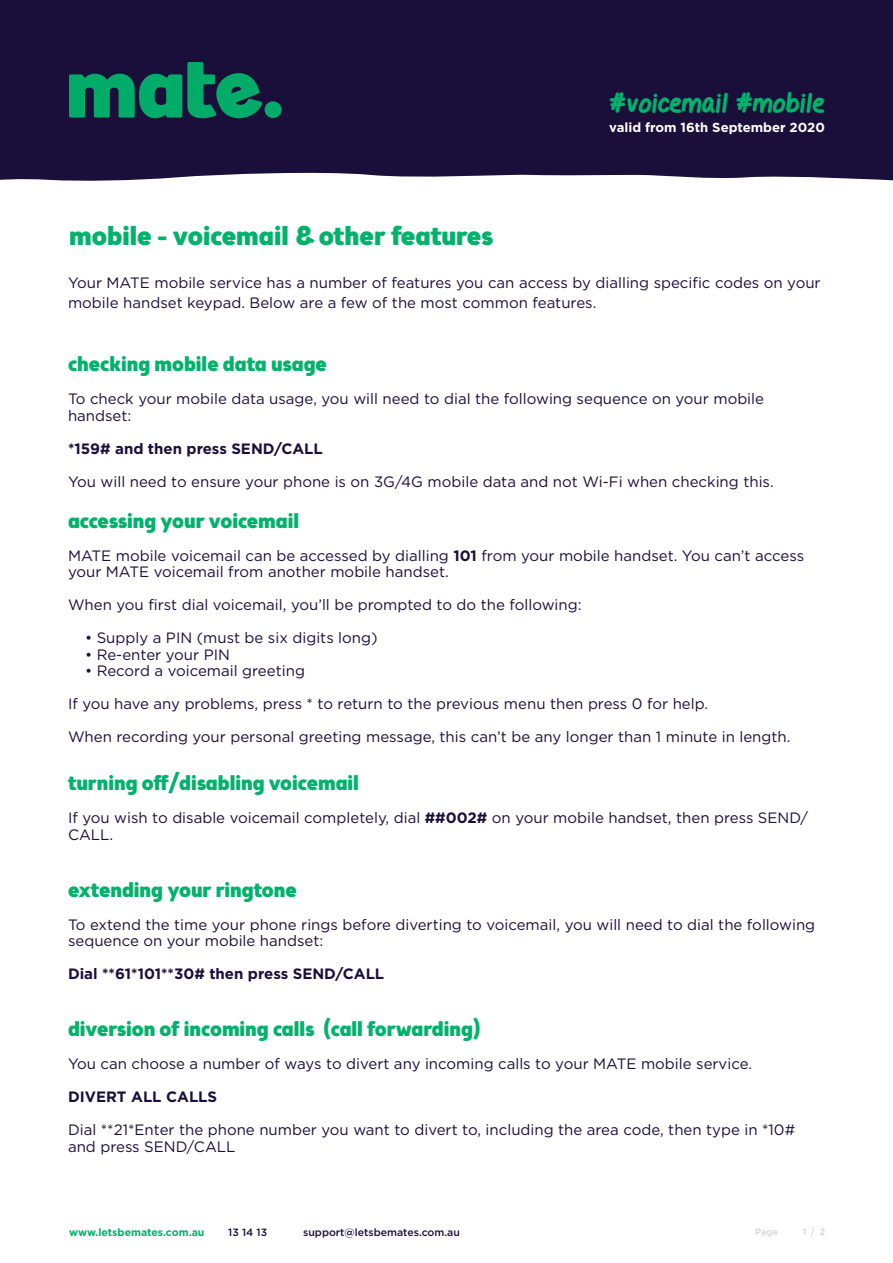
<style>
.page{position:relative;width:893px;height:1263px;background:#fff}
.page>*{position:absolute;margin:0;border:0;box-sizing:border-box;transform-origin:0 0}
.t1{font:900 27px "Brooklyn Samuels Five";color:#00b26b}
.t2{font:800 26.55px "Gel Pen";color:#00b26b}
.t3{font:900 21px "Brooklyn Samuels Five";color:#00b26b}
.t4{font:15px/16.5px "Gotham";color:#1a0e3b}
.t5{font:700 15px "Gotham";color:#1a0e3b}
.t6{font:700 13.05px "Gotham";color:#fff}
.t7{font:500 10.5px "Gotham";color:#1a0e3b}
.t8{font:700 10.5px "Gotham";color:#00b26b}
.t9{font:500 9px "Gotham";color:#d1d3d4}
.s1{font-weight:700}
</style>
<div class="page">
<div style="left:0;top:0;width:893px;height:181px;background:#1a0e3b"></div>
<svg style="left:69px;top:62px;width:212px;height:57px;background:#0b6353"></svg>
<svg style="left:810px;top:1227px;width:4px;height:10px"></svg>
<h1 class="t1" style="left:69px;top:220px;width:425px">mobile - voicemail &amp; other features</h1>
<h2 class="t2" style="left:610px;top:91px;width:217px">#voicemail #mobile</h2>
<p class="t6" style="left:609px;top:118px;width:217px">valid from 16th September 2020</p>
<p class="t4" style="left:68px;top:273px;width:754px;line-height:19.8px">Your MATE mobile service has a number of features you can access by dialling specific codes on your mobile handset keypad. Below are a few of the most common features.</p>
<h3 class="t3" style="left:68px;top:352px;width:260px">checking mobile data usage</h3>
<p class="t4" style="left:68px;top:391px;width:697px">To check your mobile data usage, you will need to dial the following sequence on your mobile handset:</p>
<p class="t5" style="left:68px;top:439px;width:256px">*159# and then press SEND/CALL</p>
<p class="t4" style="left:68px;top:473px;width:707px">You will need to ensure your phone is on 3G/4G mobile data and not Wi-Fi when checking this.</p>
<h3 class="t3" style="left:68px;top:508px;width:233px">accessing your voicemail</h3>
<p class="t4" style="left:68px;top:547px;width:738px">MATE mobile voicemail can be accessed by dialling <span class="s1">101</span> from your mobile handset. You can’t access your MATE voicemail from another mobile handset.</p>
<p class="t4" style="left:68px;top:596px;width:515px">When you first dial voicemail, you’ll be prompted to do the following:</p>
<p class="t4" style="left:85px;top:629px;width:294px">• Supply a PIN (must be six digits long)</p>
<p class="t4" style="left:85px;top:646px;width:146px">• Re-enter your PIN</p>
<p class="t4" style="left:85px;top:662px;width:221px">• Record a voicemail greeting</p>
<p class="t4" style="left:68px;top:695px;width:642px">If you have any problems, press * to return to the previous menu then press 0 for help.</p>
<p class="t4" style="left:68px;top:728px;width:724px">When recording your personal greeting message, this can’t be any longer than 1 minute in length.</p>
<h3 class="t3" style="left:68px;top:770px;width:292px">turning off/disabling voicemail</h3>
<p class="t4" style="left:68px;top:809px;width:742px">If you wish to disable voicemail completely, dial <span class="s1">##002#</span> on your mobile handset, then press SEND/<br>CALL.</p>
<h3 class="t3" style="left:68px;top:877px;width:230px">extending your ringtone</h3>
<p class="t4" style="left:68px;top:916px;width:749px">To extend the time your phone rings before diverting to voicemail, you will need to dial the following sequence on your mobile handset:</p>
<p class="t5" style="left:68px;top:964px;width:318px">Dial **61*101**30# then press SEND/CALL</p>
<h3 class="t3" style="left:68px;top:1016px;width:415px">diversion of incoming calls (call forwarding)</h3>
<p class="t4" style="left:68px;top:1055px;width:686px">You can choose a number of ways to divert any incoming calls to your MATE mobile service.</p>
<p class="t5" style="left:68px;top:1087px;width:151px">DIVERT ALL CALLS</p>
<p class="t4" style="left:68px;top:1121px;width:729px">Dial **21*Enter the phone number you want to divert to, including the area code, then type in *10# and press SEND/CALL</p>
<p class="t8" style="left:69px;top:1225px;width:137px">www.letsbemates.com.au</p>
<p class="t7" style="left:228px;top:1225px;width:40px">13 14 13</p>
<p class="t7" style="left:303px;top:1225px;width:158px">support@letsbemates.com.au</p>
<p class="t9" style="left:755px;top:1225px;width:24px">Page</p>
<p class="t9" style="left:803px;top:1225px;width:5px">1</p>
<p class="t9" style="left:820px;top:1225px;width:7px">2</p>
</div>
